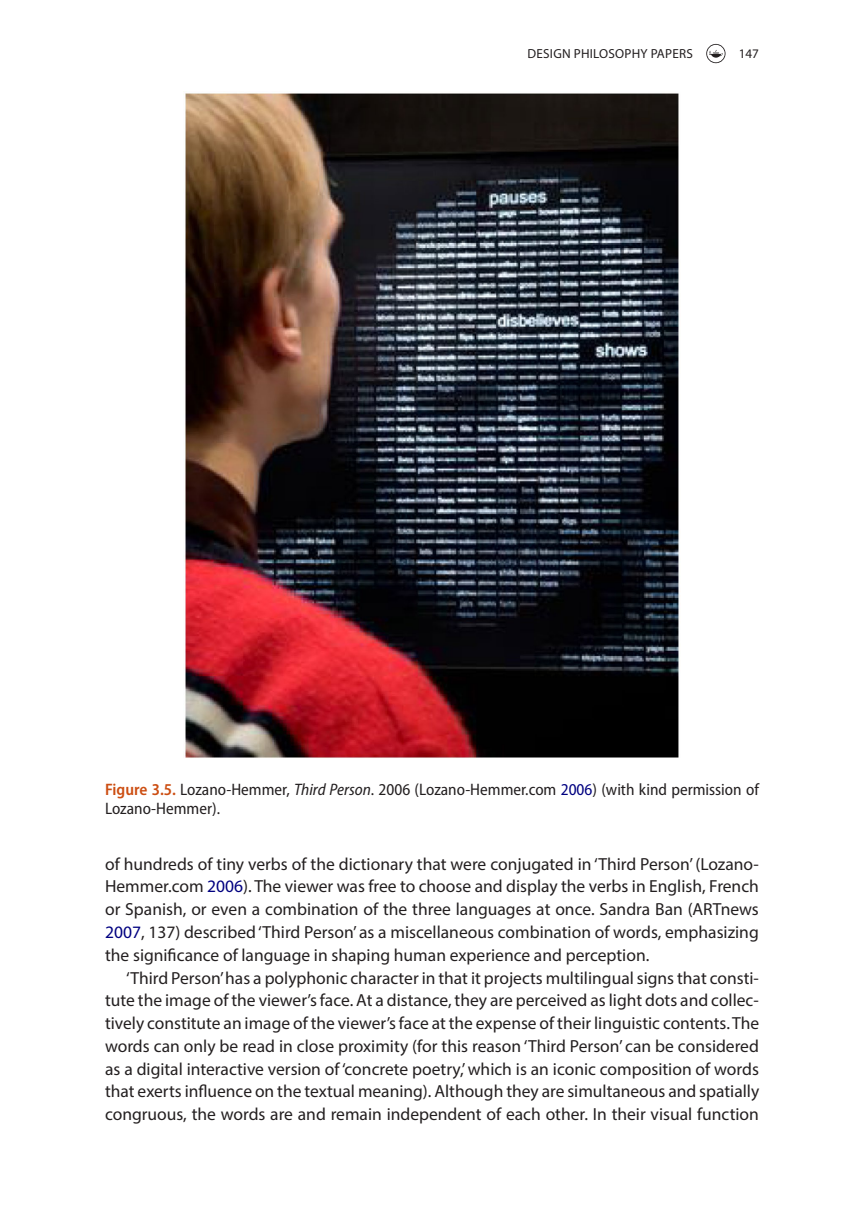
<style>
.page{position:relative;width:864px;height:1231px;background:#fff}
.page>*{position:absolute;margin:0;border:0;box-sizing:border-box;transform-origin:0 0}
.t1{font:17.5px/22.8px "Myriad Pro";color:#231f20;text-align:justify}
.t2{font:semi-condensed 16.62px/19.2px "Myriad Pro";color:#231f20}
.t3{font:13.12px "Myriad Pro";letter-spacing:.02em;color:#231f20}
.s1{font-weight:600;color:#cc4e12}
.s2{font-style:italic}
.s3{color:#000080}
</style>
<div class="page">
<svg style="left:706px;top:44px;width:19px;height:19px"></svg>
<img style="left:184px;top:93px;width:495px;height:665px">
<p class="t3" style="left:527px;top:45px;width:62px">Design Philosoph</p>
<p class="t3" style="left:640px;top:45px;width:50px">y Pape rs</p>
<p class="t3" style="left:738px;top:45px;width:22px">147</p>
<p class="t2" style="left:105px;top:780px;width:655px"><span class="s1">Figure 3.5.</span> Lozano-Hemmer, <span class="s2">Third Person</span>. 2006 (Lozano-Hemmer.com <span class="s3">2006</span>) (with kind permission of<br>Lozano-Hemmer).</p>
<p class="t1" style="left:105px;top:852px;width:655px">of hundreds of tiny verbs of the dictionary that were conjugated in ‘Third Person’ (Lozano-Hemmer.com <span class="s3">2006</span>). The viewer was free to choose and display the verbs in English, French or Spanish, or even a combination of the three languages at once. Sandra Ban (ARTnews <span class="s3">2007</span>, 137) described ‘Third Person’ as a miscellaneous combination of words, emphasizing the significance of language in shaping human experience and perception.</p>
<p class="t1" style="left:105px;top:965px;width:655px;text-indent:21px">‘Third Person’ has a polyphonic character in that it projects multilingual signs that consti&shy;tute the image of the viewer’s face. At a distance, they are perceived as light dots and collec&shy;tively constitute an image of the viewer’s face at the expense of their linguistic contents. The words can only be read in close proximity (for this reason ‘Third Person’ can be considered as a digital interactive version of ‘concrete poetry,’ which is an iconic composition of words that exerts influence on the textual meaning). Although they are simultaneous and spatially congruous, the words are and remain independent of each other. In their visual function</p>
</div>
